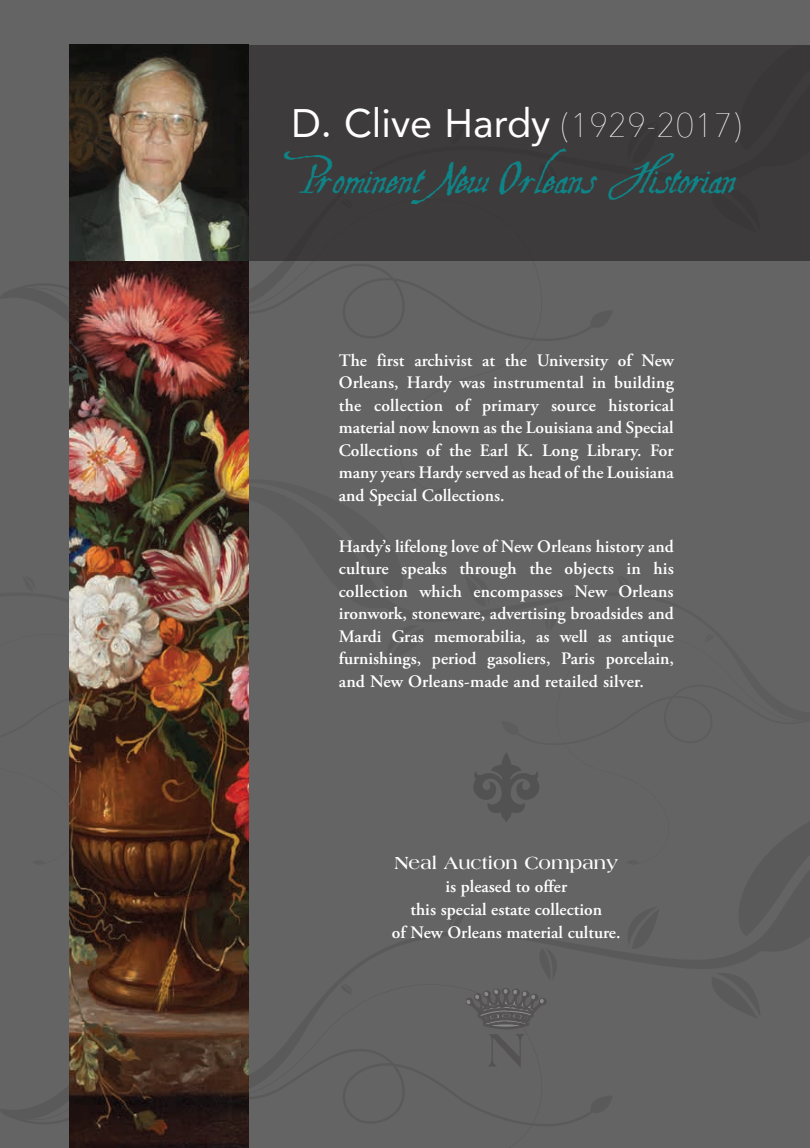
<style>
.page{position:relative;width:810px;height:1148px;background:#656465}
.page>*{position:absolute;margin:0;border:0;box-sizing:border-box;transform-origin:0 0}
.t1{font:42.38px "Allegheny";color:#0f8487}
.t2{font:39.75px "Avenir";color:#fff}
.t3{font:700 18.75px "Americana";color:#fff}
.t4{font:600 17.5px/22.5px "Adobe Garamond Pro";color:#fff;text-align:justify}
.s1{font-family:"Avenir Next";font-weight:200;font-size:34px}
</style>
<div class="page">
<img style="left:69px;top:260px;width:180px;height:888px">
<svg style="left:473px;top:753px;width:66px;height:69px"></svg>
<div style="left:69px;top:45px;width:741px;height:215px;background:#3e3b3c"></div>
<svg style="left:466px;top:988px;width:80px;height:79px"></svg>
<img style="left:69px;top:45px;width:180px;height:215px">
<h2 class="t2" style="left:291px;top:91px;width:453px">D. Clive Hardy <span class="s1">(1929-2017)</span></h2>
<h1 class="t1" style="left:297px;top:154px;width:440px">Prominent New Orleans Historian</h1>
<p class="t4" style="left:339px;top:349px;width:337px">The first archivist at the University of New Orleans, Hardy was instrumental in building the collection of primary source historical material now known as the Louisiana and Special Collections of the Earl K. Long Library. For many years Hardy served as head of the Louisiana and Special Collections.</p>
<p class="t4" style="left:339px;top:535px;width:337px">Hardy’s lifelong love of New Orleans history and culture speaks through the objects in his collection which encompasses New Orleans ironwork, stoneware, advertising broadsides and Mardi Gras memorabilia, as well as antique furnishings, period gasoliers, Paris porcelain, and New Orleans-made and retailed silver.</p>
<p class="t3" style="left:394px;top:852px;width:225px">Neal Auction Company</p>
<p class="t4" style="left:392px;top:875px;width:230px;line-height:22.9px;text-align:center">is pleased to offer<br>this special estate collection<br>of New Orleans material culture.</p>
</div>
